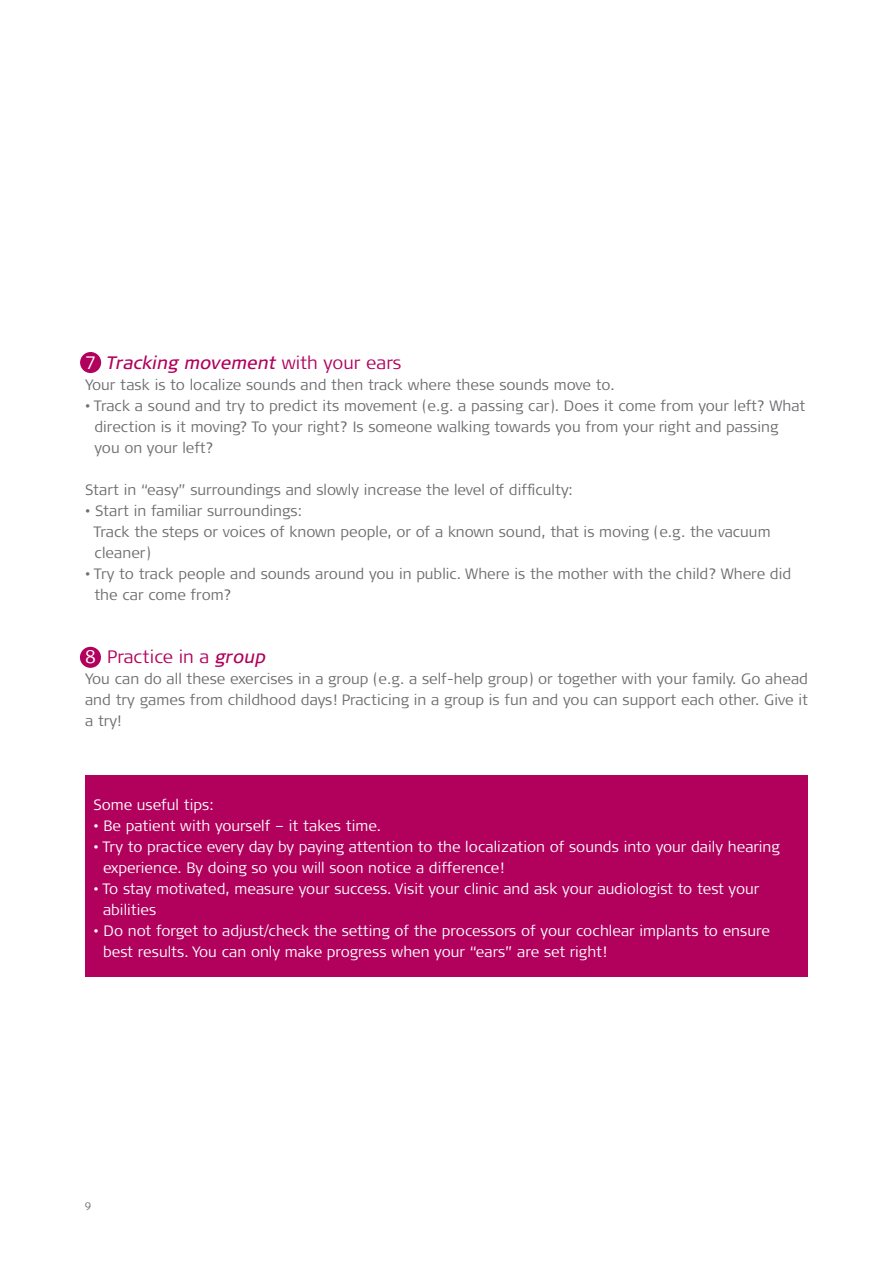
<style>
.page{position:relative;width:893px;height:1263px;background:#fff}
.page>*{position:absolute;margin:0;border:0;box-sizing:border-box;transform-origin:0 0}
.t1{font:italic 18px "Signa Pro";color:#b1015c}
.t2{font:300 18px "Signa Pro";color:#b1015c}
.t3{font:300 15px/21px "Signa Pro";color:#6c6d70}
.t4{font:300 15px/21px "Signa Pro";color:#fff}
.t5{font:300 10.5px "Signa Pro";color:#6c6d70}
.s1{font-weight:300;font-style:normal;color:#fff}
.s2{font-weight:300;font-style:normal}
.s3{color:#fff}
.s4{font-weight:400;font-style:italic}
</style>
<div class="page">
<div style="left:80px;top:352px;width:21px;height:21px;background:#b1015c;border-radius:50%"></div>
<div style="left:80px;top:647px;width:21px;height:21px;background:#b1015c;border-radius:50%"></div>
<div style="left:85px;top:776px;width:723px;height:201px;background:#b1015c"></div>
<p class="t1" style="left:85px;top:350px;width:318px"><span class="s1">7</span> Tracking movement <span class="s2">with your ears</span></p>
<p class="t3" style="left:85px;top:374px;width:531px">Your task is to localize sounds and then track where these sounds move to.</p>
<p class="t3" style="left:94px;top:395px;width:712px;text-indent:-9px">• Track a sound and try to predict its movement (e.g. a passing car). Does it come from your left? What direction is it moving? To your right? Is someone walking towards you from your right and passing you on your left?</p>
<p class="t3" style="left:85px;top:479px;width:489px">Start in “easy” surroundings and slowly increase the level of difficulty:</p>
<p class="t3" style="left:93px;top:500px;width:679px;text-indent:-8px">• Start in familiar surroundings:<br>Track the steps or voices of known people, or of a known sound, that is moving (e.g. the vacuum cleaner)</p>
<p class="t3" style="left:94px;top:563px;width:698px;text-indent:-9px">• Try to track people and sounds around you in public. Where is the mother with the child? Where did the car come from?</p>
<p class="t2" style="left:85px;top:644px;width:183px"><span class="s3">8</span> Practice in a <span class="s4">group</span></p>
<p class="t3" style="left:85px;top:668px;width:724px;text-align:justify">You can do all these exercises in a group (e.g. a self-help group) or together with your family. Go ahead and try games from childhood days! Practicing in a group is fun and you can support each other. Give it a try!</p>
<p class="t4" style="left:94px;top:794px;width:122px">Some useful tips:</p>
<p class="t4" style="left:94px;top:815px;width:289px">• Be patient with yourself – it takes time.</p>
<p class="t4" style="left:103px;top:836px;width:678px;text-indent:-9px">• Try to practice every day by paying attention to the localization of sounds into your daily hearing experience. By doing so you will soon notice a difference!</p>
<p class="t4" style="left:103px;top:878px;width:658px;text-indent:-9px">• To stay motivated, measure your success. Visit your clinic and ask your audiologist to test your abilities</p>
<p class="t4" style="left:103px;top:920px;width:668px;text-indent:-9px">• Do not forget to adjust/check the setting of the processors of your cochlear implants to ensure best results. You can only make progress when your “ears” are set right!</p>
<p class="t5" style="left:85px;top:1197px;width:8px">9</p>
</div>
